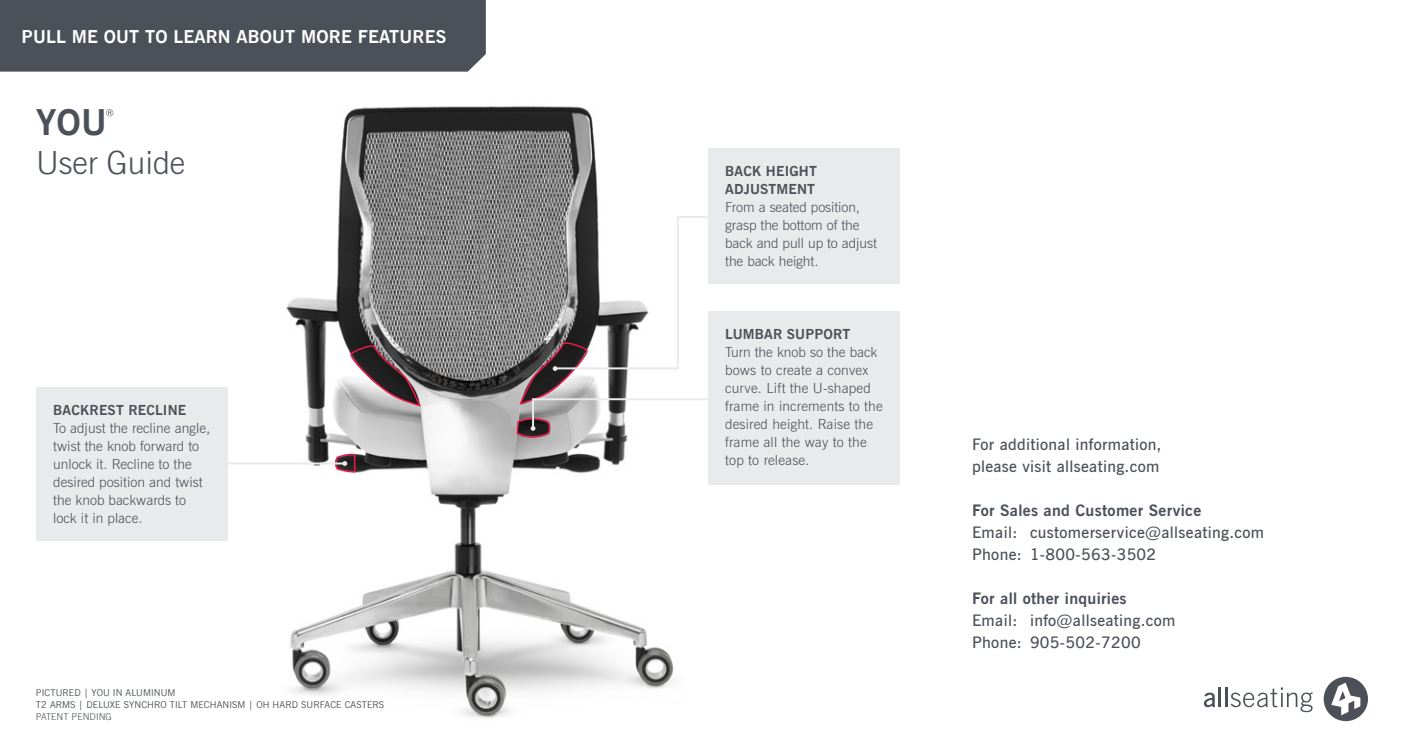
<style>
.page{position:relative;width:1404px;height:756px;background:#fff}
.page>*{position:absolute;margin:0;border:0;box-sizing:border-box;transform-origin:0 0}
.t1{font:700 36px "News Gothic BT";color:#4c5159}
.t2{font:300 32px "News Gothic BT";color:#4c5159}
.t3{font:700 18px "News Gothic BT";letter-spacing:.01em;color:#fff}
.body{font:600 16px/22px "News Gothic BT";letter-spacing:.02em;color:#4c5159}
.body-2{font:700 16px "News Gothic BT";letter-spacing:.02em;color:#4c5159}
.t4{font:300 14px/18px "News Gothic BT";color:#4c5159}
.t5{font:9.6px "News Gothic BT";letter-spacing:.01em;color:#4c5159}
.t6{font:300 9.6px "News Gothic BT";letter-spacing:.01em;color:#4c5159}
.s1{font-weight:700}
</style>
<div class="page">
<img style="left:250px;top:106px;width:424px;height:613px">
<svg style="left:106px;top:109px;width:7px;height:7px"></svg>
<svg style="left:334px;top:453px;width:22px;height:266px"></svg>
<svg style="left:516px;top:215px;width:192px;height:226px"></svg>
<div style="left:0;top:0;width:486px;height:72px;background:#4c5159"></div>
<div style="left:708px;top:311px;width:192px;height:174px;background:#e9eaec"></div>
<div style="left:708px;top:148px;width:192px;height:136px;background:#e9eaec"></div>
<svg style="left:1324px;top:677px;width:44px;height:44px"></svg>
<svg style="left:1204px;top:693px;width:11px;height:14px"></svg>
<hr style="left:1218px;top:687px;width:3px;height:20px;background:#4c5159">
<hr style="left:1225px;top:687px;width:2px;height:20px;background:#4c5159">
<svg style="left:1231px;top:687px;width:82px;height:25px"></svg>
<hr style="left:201px;top:463px;width:144px;height:2px;background:#e9eaec">
<div style="left:36px;top:387px;width:192px;height:153px;background:#e9eaec"></div>
<svg style="left:350px;top:343px;width:71px;height:64px;background:#796b6e"></svg>
<p class="t3" style="left:21px;top:25px;width:426px">PULL ME OUT TO LEARN ABOUT MORE FEATURES</p>
<p class="t1" style="left:36px;top:100px;width:72px">YOU</p>
<p class="t2" style="left:36px;top:143px;width:151px">User Guide</p>
<p class="t4" style="left:53px;top:401px;width:158px"><span class="s1">BACKREST RECLINE<br></span>To adjust the recline angle, twist the knob forward to unlock it. Recline to the desired position and twist the knob backwards to lock it in place.</p>
<p class="t5" style="left:36px;top:687px;width:141px">PICTURED | YOU IN ALUMINUM</p>
<p class="t5" style="left:36px;top:699px;width:350px">T2 ARMS | DELUXE SYNCHRO TILT MECHANISM | OH HARD SURFACE CASTERS</p>
<p class="t6" style="left:36px;top:711px;width:77px">PATENT PENDING</p>
<p class="t4" style="left:725px;top:162px;width:153px"><span class="s1">BACK HEIGHT<br>ADJUSTMENT<br></span>From a seated position, grasp the bottom of the back and pull up to adjust the back height.</p>
<p class="t4" style="left:725px;top:325px;width:159px"><span class="s1">LUMBAR SUPPORT<br></span>Turn the knob so the back bows to create a convex curve. Lift the U-shaped frame in increments to the desired height. Raise the frame all the way to the top to release.</p>
<p class="body" style="left:972px;top:433px;width:191px">For additional information, please visit allseating.com</p>
<p class="body-2" style="left:972px;top:501px;width:231px">For Sales and Customer Service</p>
<p class="body" style="left:972px;top:521px;width:294px">Email: customerservice@allseating.com</p>
<p class="body" style="left:972px;top:543px;width:186px">Phone: 1-800-563-3502</p>
<p class="body-2" style="left:972px;top:589px;width:156px">For all other inquiries</p>
<p class="body" style="left:972px;top:609px;width:205px">Email: info@allseating.com</p>
<p class="body" style="left:972px;top:631px;width:170px">Phone: 905-502-7200</p>
</div>
